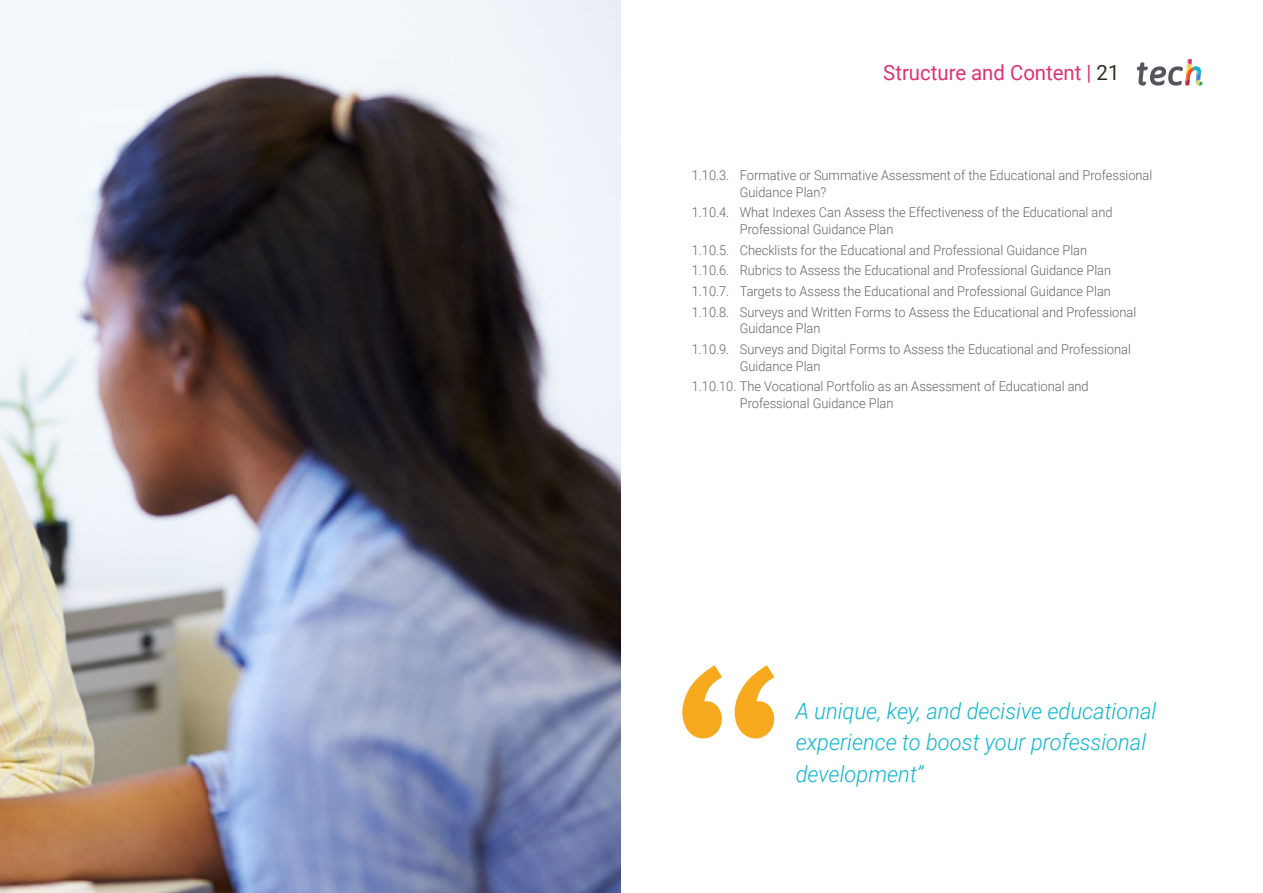
<style>
.page{position:relative;width:1263px;height:893px;background:#fff}
.page>*{position:absolute;margin:0;border:0;box-sizing:border-box;transform-origin:0 0}
.t1{font:italic 300 22.5px/31.5px "Roboto";color:#0fb6cf}
.t2{font:21px "Roboto";color:#df3174}
.t3{font:300 13.5px/20.7px "Roboto";color:#61646a;scale:.95 1}
.s1{color:#312e20}
</style>
<div class="page">
<img style="left:0;top:0;width:621px;height:893px">
<svg style="left:682px;top:665px;width:92px;height:73px"></svg>
<svg style="left:1137px;top:59px;width:65px;height:27px"></svg>
<h2 class="t2" style="left:883px;top:57px;width:238px">Structure and Content | <span class="s1">21</span></h2>
<p class="t3" style="left:740px;top:167px;width:436px;line-height:16.5px;text-indent:-48px">1.10.3. Formative or Summative Assessment of the Educational and Professional<br>Guidance Plan?</p>
<p class="t3" style="left:740px;top:204px;width:394px;line-height:16.5px;text-indent:-48px">1.10.4. What Indexes Can Assess the Effectiveness of the Educational and<br>Professional Guidance Plan</p>
<p class="t3" style="left:692px;top:239px;width:469px">1.10.5. Checklists for the Educational and Professional Guidance Plan<br>1.10.6. Rubrics to Assess the Educational and Professional Guidance Plan 1.10.7. Targets to Assess the Educational and Professional Guidance Plan 1.10.8. Surveys and Written Forms to Assess the Educational and Professional</p>
<p class="t3" style="left:692px;top:318px;width:464px;text-indent:48px">Guidance Plan<br>1.10.9. Surveys and Digital Forms to Assess the Educational and Professional</p>
<p class="t3" style="left:692px;top:355px;width:419px;text-indent:48px">Guidance Plan<br>1.10.10. The Vocational Portfolio as an Assessment of Educational and</p>
<p class="t3" style="left:740px;top:392px;width:163px">Professional Guidance Plan</p>
<h1 class="t1" style="left:796px;top:694px;width:362px">A unique, key, and decisive educational experience to boost your professional development”</h1>
</div>
